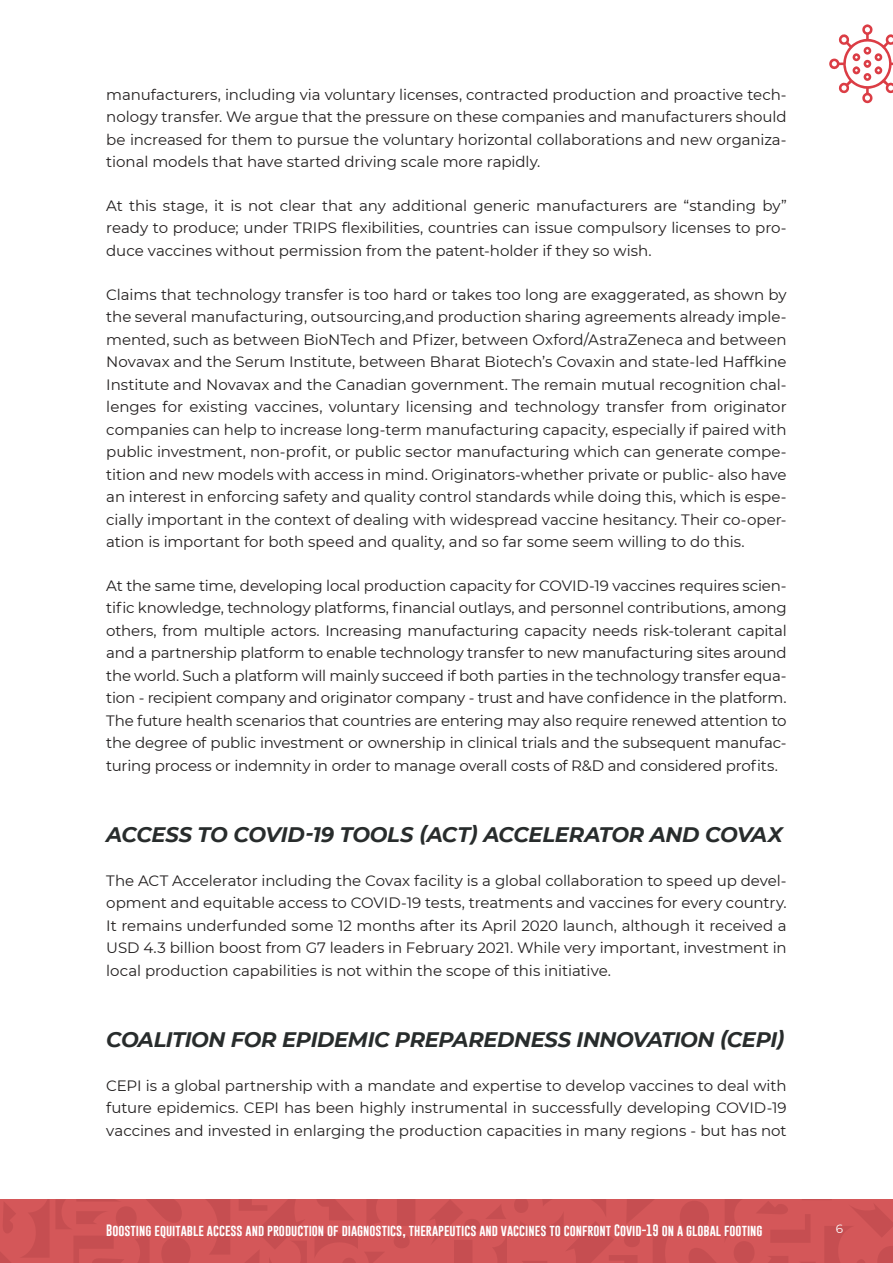
<style>
.page{position:relative;width:893px;height:1263px;background:#fff}
.page>*{position:absolute;margin:0;border:0;box-sizing:border-box;transform-origin:0 0}
.t1{font:italic 700 21px "Montserrat";letter-spacing:-.015em;color:#282c2c}
.t2{font:15px/22.5px "Montserrat";letter-spacing:-.005em;color:#221f1f;text-align:justify}
.t3{font:12px "Gobold";color:#fff}
.t4{font:12px "Montserrat";color:#fff}
</style>
<div class="page">
<div style="left:0;top:1199px;width:893px;height:64px;background:#d45759"></div>
<svg style="left:514px;top:1199px;width:379px;height:64px"></svg>
<svg style="left:430px;top:1200px;width:77px;height:63px"></svg>
<svg style="left:0;top:1199px;width:415px;height:64px"></svg>
<svg style="left:829px;top:24px;width:64px;height:79px"></svg>
<p class="t2" style="left:106px;top:84px;width:682px">manufacturers, including via voluntary licenses, contracted production and proactive tech&shy;nology transfer. We argue that the pressure on these companies and manufacturers should be increased for them to pursue the voluntary horizontal collaborations and new organiza&shy;tional models that have started driving scale more rapidly.</p>
<p class="t2" style="left:106px;top:195px;width:682px">At this stage, it is not clear that any additional generic manufacturers are “standing by” ready to produce; under TRIPS flexibilities, countries can issue compulsory licenses to pro&shy;duce vaccines without permission from the patent-holder if they so wish.</p>
<p class="t2" style="left:106px;top:284px;width:682px">Claims that technology transfer is too hard or takes too long are exaggerated, as shown by the several manufacturing, outsourcing,and production sharing agreements already imple&shy;mented, such as between BioNTech and Pfizer, between Oxford/AstraZeneca and between Novavax and the Serum Institute, between Bharat Biotech’s Covaxin and state-led Haffkine Institute and Novavax and the Canadian government. The remain mutual recognition chal&shy;lenges for existing vaccines, voluntary licensing and technology transfer from originator companies can help to increase long-term manufacturing capacity, especially if paired with public investment, non-profit, or public sector manufacturing which can generate compe&shy;tition and new models with access in mind. Originators-whether private or public- also have an interest in enforcing safety and quality control standards while doing this, which is espe&shy;cially important in the context of dealing with widespread vaccine hesitancy. Their co-oper&shy;ation is important for both speed and quality, and so far some seem willing to do this.</p>
<p class="t2" style="left:106px;top:575px;width:682px">At the same time, developing local production capacity for COVID-19 vaccines requires scien&shy;tific knowledge, technology platforms, financial outlays, and personnel contributions, among others, from multiple actors. Increasing manufacturing capacity needs risk-tolerant capital and a partnership platform to enable technology transfer to new manufacturing sites around the world. Such a platform will mainly succeed if both parties in the technology transfer equa&shy;tion - recipient company and originator company - trust and have confidence in the platform.<br>The future health scenarios that countries are entering may also require renewed attention to the degree of public investment or ownership in clinical trials and the subsequent manufac&shy;turing process or indemnity in order to manage overall costs of R&amp;D and considered profits.</p>
<h1 class="t1" style="left:106px;top:819px;width:678px">ACCESS TO COVID-19 TOOLS (ACT) ACCELERATOR AND COVAX</h1>
<p class="t2" style="left:106px;top:870px;width:682px">The ACT Accelerator including the Covax facility is a global collaboration to speed up devel&shy;opment and equitable access to COVID-19 tests, treatments and vaccines for every country.<br>It remains underfunded some 12 months after its April 2020 launch, although it received a USD 4.3 billion boost from G7 leaders in February 2021. While very important, investment in local production capabilities is not within the scope of this initiative.</p>
<h1 class="t1" style="left:106px;top:1024px;width:679px">COALITION FOR EPIDEMIC PREPAREDNESS INNOVATION (CEPI)</h1>
<p class="t2" style="left:106px;top:1075px;width:682px">CEPI is a global partnership with a mandate and expertise to develop vaccines to deal with future epidemics. CEPI has been highly instrumental in successfully developing COVID-19 vaccines and invested in enlarging the production capacities in many regions - but has not</p>
<p class="t3" style="left:106px;top:1224px;width:658px">Boosting equitable access and production of diagnostics, therapeutics and vaccines to confront Covid-19 on a global footing</p>
<p class="t4" style="left:836px;top:1224px;width:9px">6</p>
</div>
